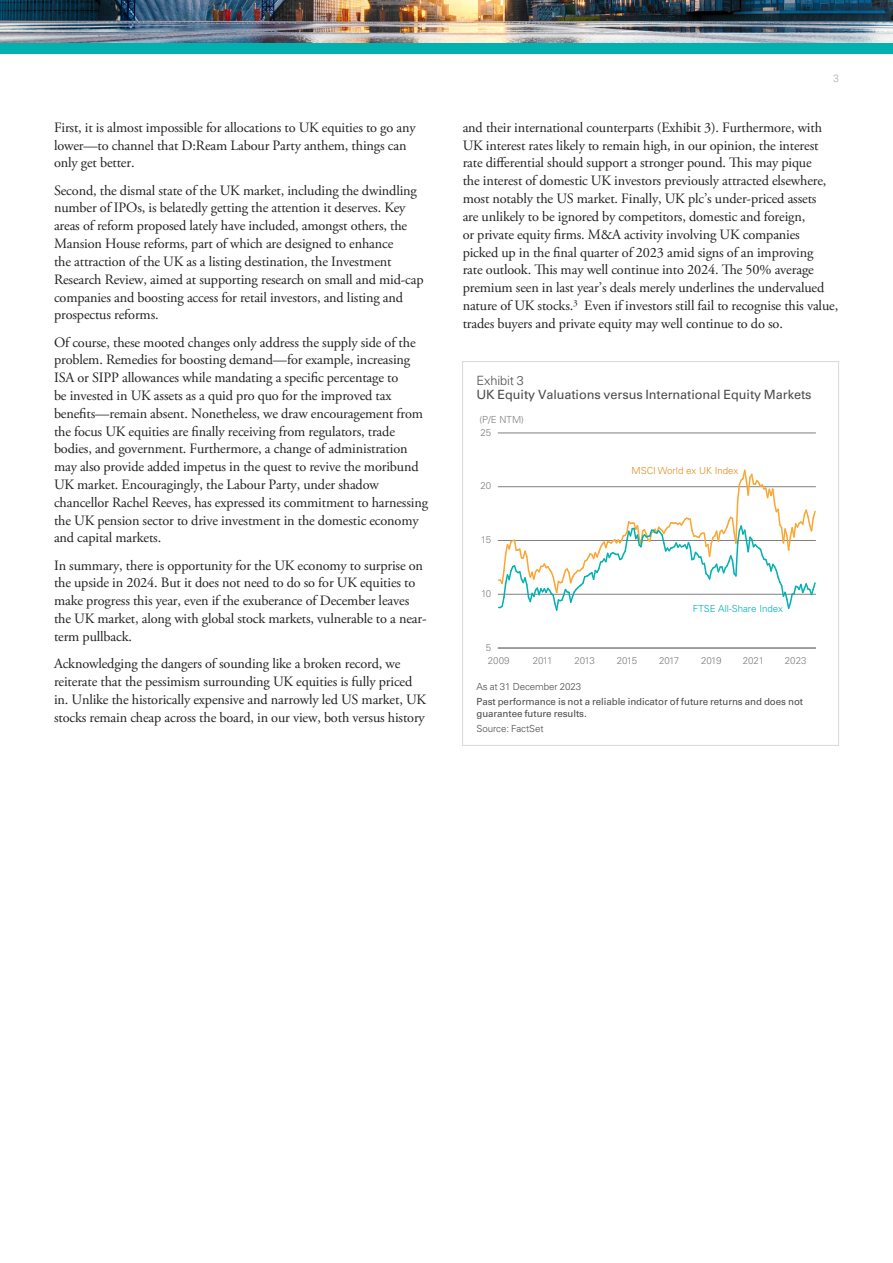
<style>
.page{position:relative;width:893px;height:1263px;background:#fff}
.page>*{position:absolute;margin:0;border:0;box-sizing:border-box;transform-origin:0 0}
.t1{font:14.25px/17.9px "Adobe Garamond Pro";letter-spacing:-.01em;color:#231f20}
.t2{font:12.75px "Univers LT Std";letter-spacing:-.01em;color:#4b4c4d}
.t3{font:300 12.75px "Univers LT Std";letter-spacing:-.01em;color:#4b4c4d}
.t4{font:10.5px "Roboto";color:#bcbbbf}
.t5{font:9.75px/11.4px "Univers LT Std";letter-spacing:-.01em;color:#4b4c4d}
.t6{font:300 9.75px "Univers LT Std";color:#808083}
.t7{font:300 9.75px "Univers LT Std";letter-spacing:-.01em;color:#4b4c4d}
.t8{font:300 9.75px "Univers LT Std";color:#00b1b0}
.t9{font:300 9.75px "Univers LT Std";color:#df8d1e}
</style>
<div class="page">
<img style="left:0;top:0;width:893px;height:43px">
<div style="left:0;top:43px;width:893px;height:11px;background:#00b1b0"></div>
<hr style="left:498px;top:648px;width:318px;height:1px;background:#808083">
<hr style="left:498px;top:433px;width:318px;height:1px;background:#808083">
<svg style="left:498px;top:469px;width:318px;height:142px"></svg>
<div style="left:462px;top:361px;width:377px;height:385px;border:1px solid #d7d9da"></div>
<p class="t1" style="left:54px;top:119px;width:363px">First, it is almost impossible for allocations to UK equities to go any lower—to channel that D:Ream Labour Party anthem, things can only get better.</p>
<p class="t1" style="left:54px;top:182px;width:371px">Second, the dismal state of the UK market, including the dwindling number of IPOs, is belatedly getting the attention it deserves. Key areas of reform proposed lately have included, amongst others, the Mansion House reforms, part of which are designed to enhance<br>the attraction of the UK as a listing destination, the Investment Research Review, aimed at supporting research on small and mid-cap companies and boosting access for retail investors, and listing and prospectus reforms.</p>
<p class="t1" style="left:54px;top:334px;width:376px">Of course, these mooted changes only address the supply side of the problem. Remedies for boosting demand—for example, increasing ISA or SIPP allowances while mandating a specific percentage to<br>be invested in UK assets as a quid pro quo for the improved tax benefits—remain absent. Nonetheless, we draw encouragement from the focus UK equities are finally receiving from regulators, trade bodies, and government. Furthermore, a change of administration may also provide added impetus in the quest to revive the moribund UK market. Encouragingly, the Labour Party, under shadow chancellor Rachel Reeves, has expressed its commitment to harnessing the UK pension sector to drive investment in the domestic economy and capital markets.</p>
<p class="t1" style="left:54px;top:557px;width:374px">In summary, there is opportunity for the UK economy to surprise on the upside in 2024. But it does not need to do so for UK equities to make progress this year, even if the exuberance of December leaves the UK market, along with global stock markets, vulnerable to a near&shy;term pullback.</p>
<p class="t1" style="left:54px;top:655px;width:374px">Acknowledging the dangers of sounding like a broken record, we reiterate that the pessimism surrounding UK equities is fully priced in. Unlike the historically expensive and narrowly led US market, UK stocks remain cheap across the board, in our view, both versus history</p>
<p class="t4" style="left:833px;top:70px;width:7px">3</p>
<p class="t1" style="left:463px;top:119px;width:377px">and their international counterparts (Exhibit 3). Furthermore, with UK interest rates likely to remain high, in our opinion, the interest rate differential should support a stronger pound. This may pique<br>the interest of domestic UK investors previously attracted elsewhere, most notably the US market. Finally, UK plc’s under-priced assets<br>are unlikely to be ignored by competitors, domestic and foreign,<br>or private equity firms. M&amp;A activity involving UK companies picked up in the final quarter of 2023 amid signs of an improving<br>rate outlook. This may well continue into 2024. The 50% average premium seen in last year’s deals merely underlines the undervalued nature of UK stocks.<sup>3</sup> Even if investors still fail to recognise this value, trades buyers and private equity may well continue to do so.</p>
<p class="t3" style="left:476px;top:372px;width:49px">Exhibit 3</p>
<p class="t2" style="left:476px;top:387px;width:337px">UK Equity Valuations versus International Equity Markets</p>
<p class="t6" style="left:480px;top:413px;width:46px">(P/E NTM)</p>
<p class="t6" style="left:480px;top:426px;width:12px">25</p>
<p class="t6" style="left:480px;top:480px;width:12px">20</p>
<p class="t6" style="left:481px;top:534px;width:12px">15</p>
<p class="t6" style="left:481px;top:587px;width:12px">10</p>
<p class="t6" style="left:486px;top:641px;width:7px">5</p>
<p class="t9" style="left:631px;top:465px;width:108px">MSCI World ex UK Index</p>
<p class="t8" style="left:693px;top:602px;width:92px">FTSE All-Share Index</p>
<p class="t6" style="left:488px;top:655px;width:23px">2009</p>
<p class="t6" style="left:533px;top:655px;width:21px">2011</p>
<p class="t6" style="left:574px;top:655px;width:22px">2013</p>
<p class="t6" style="left:617px;top:655px;width:22px">2015</p>
<p class="t6" style="left:659px;top:655px;width:22px">2017</p>
<p class="t6" style="left:701px;top:655px;width:22px">2019</p>
<p class="t6" style="left:743px;top:655px;width:23px">2021</p>
<p class="t6" style="left:785px;top:655px;width:23px">2023</p>
<p class="t7" style="left:476px;top:681px;width:106px">As at 31 December 2023</p>
<p class="t5" style="left:476px;top:696px;width:328px">Past performance is not a reliable indicator of future returns and does not guarantee future results.</p>
<p class="t7" style="left:476px;top:722px;width:69px">Source: FactSet</p>
</div>
